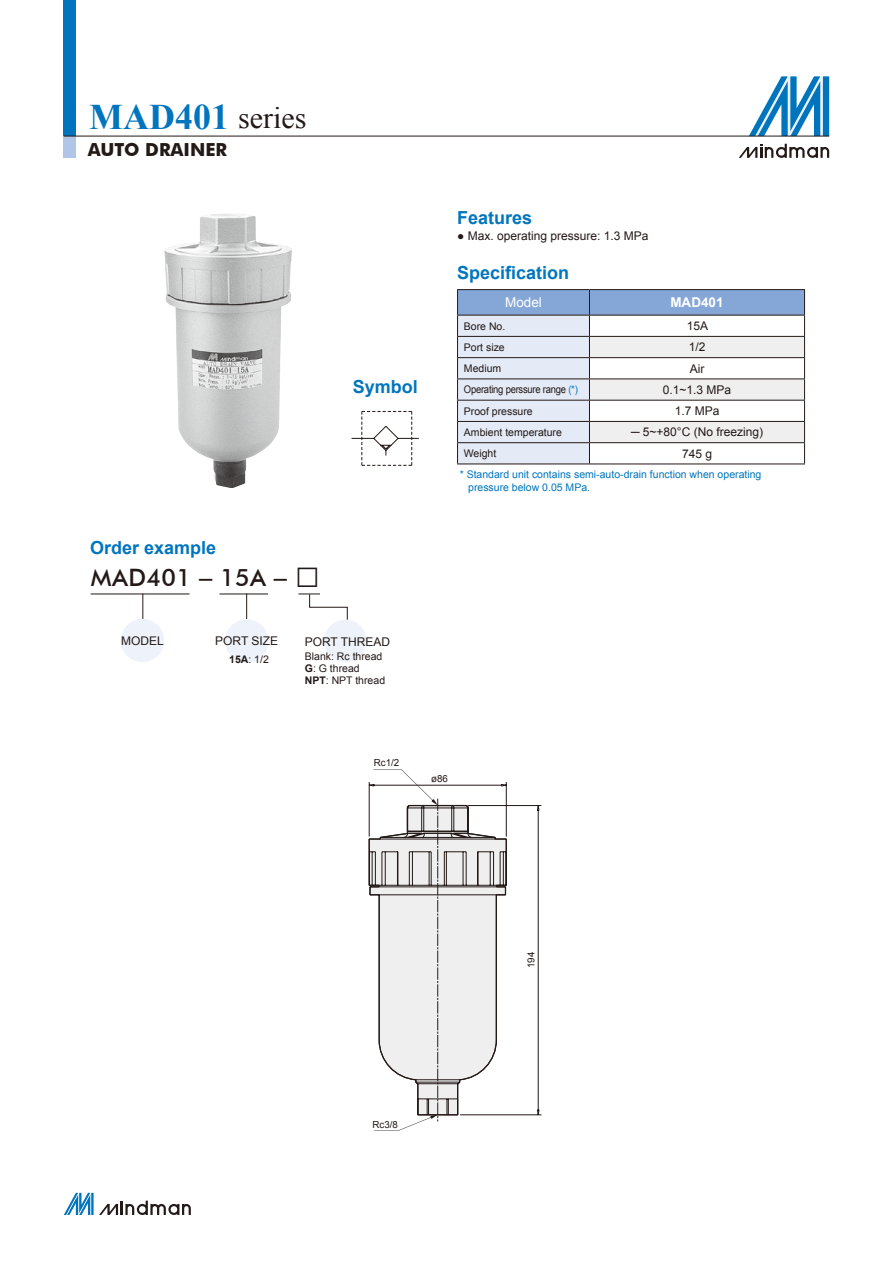
<style>
.page{position:relative;width:893px;height:1263px;background:#fff}
.page>*{position:absolute;margin:0;border:0;box-sizing:border-box;transform-origin:0 0}
.t1{font:700 36px "Times New Roman";color:#0075be}
.t2{font:500 24px "Futura BT";letter-spacing:.02em;color:#231916}
.t3{font:700 18px "Arial";color:#0075be}
.t4{font:700 18px "Futura BT";color:#231916}
.t5{font:700 13.5px "Arial";color:#fff}
.t6{font:13.5px "Arial";color:#fff}
.t7{font:12px "Arial";color:#231916}
.t8{font:11.85px "Arial";color:#231916}
.t9{font:10.5px "Arial";color:#231916}
.t10{font:10.5px "Arial";color:#0075be}
.t11{font:10.5px "Arial";letter-spacing:-.025em;color:#231916;scale:.9 1}
.t12{font:9.75px "Arial";color:#231916}
.s1{font-weight:400;font-size:30px;color:#231916}
.s2{font-family:"Arial";font-weight:400}
.s3{font-family:"Arial";font-weight:400;font-size:42px}
.s4{font-weight:700}
.s5{color:#0075be}
</style>
<div class="page">
<svg style="left:749px;top:76px;width:80px;height:60px"></svg>
<svg style="left:739px;top:144px;width:90px;height:14px"></svg>
<div style="left:64px;top:0;width:12px;height:136px;background:#0075be"></div>
<div style="left:64px;top:136px;width:12px;height:21px;background:#b1c5e6"></div>
<hr style="left:64px;top:136px;width:765px;height:1px;background:#231916">
<svg style="left:64px;top:1193px;width:127px;height:22px"></svg>
<hr style="left:457px;top:289px;width:132px;height:1px;background:#231916">
<hr style="left:589px;top:289px;width:216px;height:1px;background:#231916">
<svg style="left:457px;top:290px;width:348px;height:173px"></svg>
<hr style="left:457px;top:463px;width:132px;height:1px;background:#231916">
<hr style="left:589px;top:463px;width:216px;height:1px;background:#231916">
<svg style="left:351px;top:411px;width:68px;height:55px"></svg>
<svg style="left:142px;top:594px;width:1px;height:25px"></svg>
<svg style="left:246px;top:594px;width:1px;height:25px"></svg>
<hr style="left:91px;top:593px;width:99px;height:1px;background:#231916">
<hr style="left:219px;top:593px;width:49px;height:1px;background:#231916">
<svg style="left:298px;top:593px;width:50px;height:28px"></svg>
<div style="left:121px;top:619px;width:43px;height:43px;background:#eef2fa;border-radius:50%"></div>
<div style="left:121px;top:619px;width:43px;height:43px;border:1px solid #eef2fa;border-radius:50%"></div>
<div style="left:324px;top:620px;width:43px;height:42px;background:#eef2fa;border-radius:50%"></div>
<div style="left:225px;top:620px;width:43px;height:42px;background:#eef2fa;border-radius:50%"></div>
<div style="left:225px;top:620px;width:43px;height:42px;border:1px solid #eef2fa;border-radius:50%"></div>
<svg style="left:508px;top:805px;width:34px;height:311px"></svg>
<svg style="left:368px;top:769px;width:140px;height:362px"></svg>
<img style="left:164px;top:214px;width:128px;height:274px">
<p class="t1" style="left:89px;top:92px;width:219px">MAD401 <span class="s1">series</span></p>
<p class="t4" style="left:88px;top:139px;width:141px">AUTO DRAINER</p>
<p class="t3" style="left:353px;top:374px;width:67px">Symbol</p>
<p class="t3" style="left:90px;top:536px;width:128px">Order example</p>
<p class="t2" style="left:91px;top:563px;width:231px">MAD401 <span class="s2">–</span> 15A <span class="s2">–</span> <span class="s3">□</span></p>
<p class="t8" style="left:121px;top:633px;width:44px">MODEL</p>
<p class="t7" style="left:305px;top:633px;width:87px">PORT THREAD</p>
<p class="t9" style="left:305px;top:649px;width:79px">Blank: Rc thread</p>
<p class="t9" style="left:305px;top:661px;width:56px"><span class="s4">G</span>: G thread</p>
<p class="t9" style="left:305px;top:673px;width:82px"><span class="s4">NPT</span>: NPT thread</p>
<p class="t7" style="left:215px;top:633px;width:64px">PORT SIZE</p>
<p class="t9" style="left:229px;top:652px;width:41px"><span class="s4">15A</span>: 1/2</p>
<p class="t3" style="left:457px;top:206px;width:77px">Features</p>
<p class="t7" style="left:457px;top:228px;width:193px">● Max. operating pressure: 1.3 MPa</p>
<p class="t3" style="left:457px;top:261px;width:114px">Specification</p>
<p class="t6" style="left:505px;top:294px;width:38px">Model</p>
<p class="t5" style="left:670px;top:294px;width:55px">MAD401</p>
<p class="t9" style="left:464px;top:319px;width:43px">Bore No.</p>
<p class="t7" style="left:687px;top:318px;width:23px">15A</p>
<p class="t9" style="left:464px;top:340px;width:42px">Port size</p>
<p class="t7" style="left:689px;top:339px;width:18px">1/2</p>
<p class="t9" style="left:464px;top:361px;width:39px">Medium</p>
<p class="t7" style="left:690px;top:360px;width:16px">Air</p>
<p class="t11" style="left:464px;top:383px;width:128px">Operating perssure range <span class="s5">(*)</span></p>
<p class="t7" style="left:663px;top:382px;width:70px">0.1~1.3 MPa</p>
<p class="t9" style="left:464px;top:404px;width:70px">Proof pressure</p>
<p class="t7" style="left:675px;top:403px;width:46px">1.7 MPa</p>
<p class="t9" style="left:464px;top:425px;width:100px">Ambient temperature</p>
<p class="t7" style="left:631px;top:424px;width:134px">─ 5~+80°C (No freezing)</p>
<p class="t9" style="left:464px;top:446px;width:34px">Weight</p>
<p class="t7" style="left:682px;top:446px;width:32px">745 g</p>
<p class="t10" style="left:460px;top:468px;width:303px">* Standard unit contains semi-auto-drain function when operating</p>
<p class="t10" style="left:468px;top:480px;width:123px">pressure below 0.05 MPa.</p>
<p class="t12" style="left:374px;top:756px;width:27px">Rc1/2</p>
<p class="t12" style="left:431px;top:772px;width:18px">ø86</p>
<p class="t12" style="left:372px;top:1118px;width:27px">Rc3/8</p>
<p class="t12" style="left:525px;top:968px;width:18px;rotate:-90deg">194</p>
</div>
